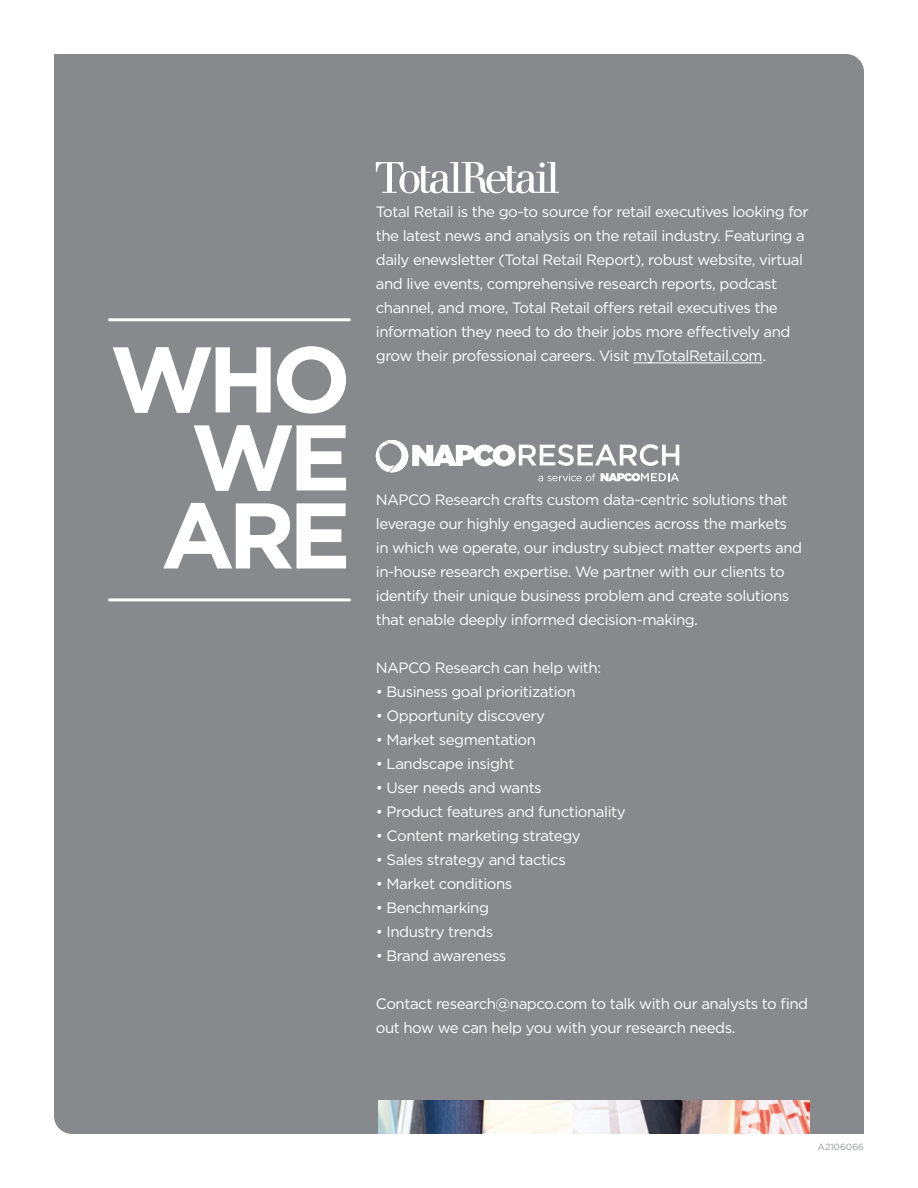
<style>
.page{position:relative;width:918px;height:1188px;background:#fff}
.page>*{position:absolute;margin:0;border:0;box-sizing:border-box;transform-origin:0 0}
.t1{font:700 93px/78px "Gotham";letter-spacing:-.07em;color:#fff;text-align:right}
.t2{font:15px/24px "Gotham";letter-spacing:-.03em;color:#fff}
.t3{font:9px "Gotham";color:#939598}
</style>
<div class="page">
<div style="left:54px;top:54px;width:810px;height:1080px;background:#87898c"></div>
<hr style="left:110px;top:318px;width:240px;height:3px;background:#fff">
<hr style="left:633px;top:363px;width:129px;height:1px;background:#fff">
<svg style="left:376px;top:162px;width:183px;height:31px"></svg>
<svg style="left:376px;top:440px;width:303px;height:41px"></svg>
<hr style="left:110px;top:598px;width:240px;height:3px;background:#fff">
<img style="left:378px;top:1101px;width:432px;height:33px">
<h1 class="t1" style="left:110px;top:340px;width:243px">WHO<br>WE<br>ARE</h1>
<p class="t2" style="left:376px;top:200px;width:434px">Total Retail is the go-to source for retail executives looking for the latest news and analysis on the retail industry. Featuring a daily enewsletter (Total Retail Report), robust website, virtual and live events, comprehensive research reports, podcast channel, and more, Total Retail offers retail executives the information they need to do their jobs more effectively and grow their professional careers. Visit myTotalRetail.com.</p>
<p class="t2" style="left:376px;top:488px;width:428px">NAPCO Research crafts custom data-centric solutions that leverage our highly engaged audiences across the markets in which we operate, our industry subject matter experts and in-house research expertise. We partner with our clients to identify their unique business problem and create solutions that enable deeply informed decision-making.</p>
<p class="t2" style="left:376px;top:656px;width:227px">NAPCO Research can help with:</p>
<p class="t2" style="left:376px;top:680px;width:201px">• Business goal prioritization</p>
<p class="t2" style="left:376px;top:704px;width:171px">• Opportunity discovery</p>
<p class="t2" style="left:376px;top:728px;width:162px">• Market segmentation</p>
<p class="t2" style="left:376px;top:752px;width:140px">• Landscape insight</p>
<p class="t2" style="left:376px;top:776px;width:167px">• User needs and wants</p>
<p class="t2" style="left:376px;top:800px;width:251px">• Product features and functionality</p>
<p class="t2" style="left:376px;top:824px;width:206px">• Content marketing strategy</p>
<p class="t2" style="left:376px;top:848px;width:192px">• Sales strategy and tactics</p>
<p class="t2" style="left:376px;top:872px;width:138px">• Market conditions</p>
<p class="t2" style="left:376px;top:896px;width:115px">• Benchmarking</p>
<p class="t2" style="left:376px;top:920px;width:119px">• Industry trends</p>
<p class="t2" style="left:376px;top:944px;width:132px">• Brand awareness</p>
<p class="t2" style="left:376px;top:992px;width:434px">Contact research@napco.com to talk with our analysts to find out how we can help you with your research needs.</p>
<p class="t3" style="left:818px;top:1141px;width:48px">A2106066</p>
</div>
